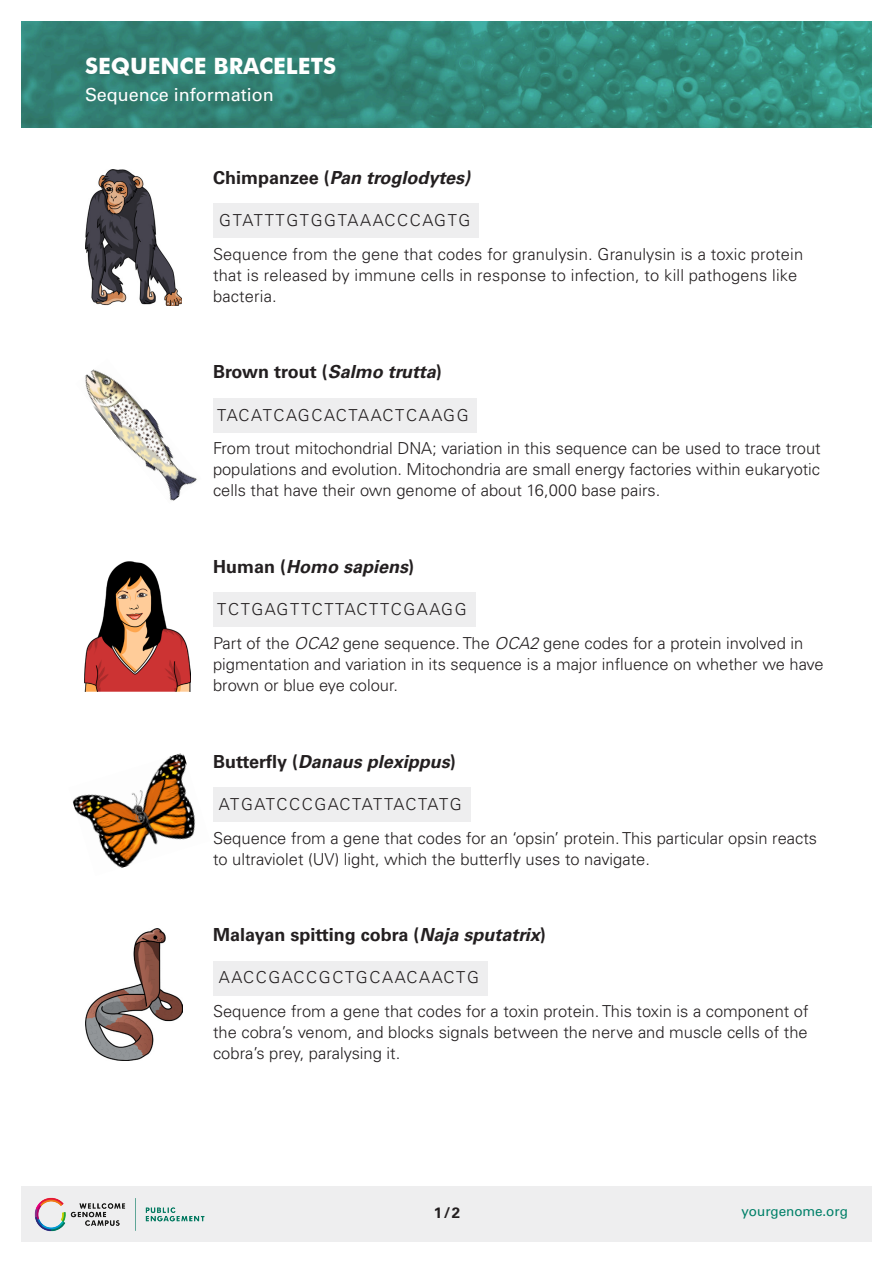
<style>
.page{position:relative;width:893px;height:1263px;background:#fff}
.page>*{position:absolute;margin:0;border:0;box-sizing:border-box;transform-origin:0 0}
.t1{font:700 22.5px "Futura BT";color:#fff}
.Title_3{font:italic 700 18px "Univers";color:#231f20}
.Title_3-2{font:700 18px "Univers";color:#231f20}
.t2{font:18px "Univers";color:#fff}
.Text_1{font:300 16.5px/21px "Univers";color:#231f20}
.Text_1-2{font:300 16.5px "Univers";letter-spacing:.1em;color:#231f20}
.Text_1-3{font:300 16.5px "Univers";letter-spacing:.08em;color:#231f20}
.t3{font:700 15px "Univers";color:#231f20}
.t4{font:13.5px "Univers";letter-spacing:-.005em;color:#008068}
.s1{font-style:normal}
.s2{font-style:italic}
</style>
<div class="page">
<img style="left:21px;top:21px;width:851px;height:107px">
<div style="left:21px;top:1186px;width:851px;height:56px;background:#eeeeef"></div>
<div style="left:213px;top:204px;width:266px;height:34px;background:#eeeeef"></div>
<div style="left:213px;top:398px;width:263px;height:34px;background:#eeeeef"></div>
<div style="left:213px;top:593px;width:262px;height:34px;background:#eeeeef"></div>
<div style="left:213px;top:788px;width:258px;height:34px;background:#eeeeef"></div>
<div style="left:213px;top:961px;width:274px;height:34px;background:#eeeeef"></div>
<img style="left:35px;top:1197px;width:169px;height:35px">
<img style="left:85px;top:170px;width:97px;height:136px">
<img style="left:85px;top:369px;width:112px;height:132px">
<img style="left:72px;top:753px;width:124px;height:115px">
<img style="left:85px;top:561px;width:105px;height:130px">
<img style="left:85px;top:928px;width:98px;height:132px">
<p class="t1" style="left:85px;top:52px;width:253px">SEQUENCE BRACELETS</p>
<p class="t2" style="left:85px;top:84px;width:190px">Sequence information</p>
<p class="Title_3" style="left:213px;top:167px;width:259px"><span class="s1">Chimpanzee (</span>Pan troglodytes)</p>
<p class="Text_1-2" style="left:219px;top:210px;width:253px">GTATTTGTGGTAAACCCAGTG</p>
<p class="Text_1" style="left:213px;top:243px;width:592px">Sequence from the gene that codes for granulysin. Granulysin is a toxic protein that is released by immune cells in response to infection, to kill pathogens like bacteria.</p>
<p class="Title_3-2" style="left:213px;top:361px;width:230px">Brown trout (<span class="s2">Salmo trutta</span>)</p>
<p class="Text_1-2" style="left:217px;top:405px;width:253px">TACATCAGCACTAACTCAAGG</p>
<p class="Text_1" style="left:213px;top:438px;width:609px;text-align:justify">From trout mitochondrial DNA; variation in this sequence can be used to trace trout populations and evolution. Mitochondria are small energy factories within eukaryotic cells that have their own genome of about 16,000 base pairs.</p>
<p class="Title_3" style="left:213px;top:556px;width:202px"><span class="s1">Human (</span>Homo sapiens<span class="s1">)</span></p>
<p class="Text_1-2" style="left:217px;top:599px;width:251px">TCTGAGTTCTTACTTCGAAGG</p>
<p class="Text_1" style="left:213px;top:633px;width:612px">Part of the <span class="s2">OCA2</span> gene sequence. The <span class="s2">OCA2</span> gene codes for a protein involved in pigmentation and variation in its sequence is a major influence on whether we have brown or blue eye colour.</p>
<p class="Title_3" style="left:213px;top:751px;width:244px"><span class="s1">Butterfly (</span>Danaus plexippus<span class="s1">)</span></p>
<p class="Text_1-3" style="left:219px;top:794px;width:244px">ATGATCCCGACTATTACTATG</p>
<p class="Text_1" style="left:213px;top:827px;width:606px">Sequence from a gene that codes for an ‘opsin’ protein. This particular opsin reacts to ultraviolet (UV) light, which the butterfly uses to navigate.</p>
<p class="Title_3-2" style="left:213px;top:924px;width:334px">Malayan spitting cobra (<span class="s2">Naja sputatrix</span>)</p>
<p class="Text_1-2" style="left:219px;top:968px;width:262px">AACCGACCGCTGCAACAACTG</p>
<p class="Text_1" style="left:213px;top:1001px;width:597px;text-align:justify">Sequence from a gene that codes for a toxin protein. This toxin is a component of the cobra’s venom, and blocks signals between the nerve and muscle cells of the cobra’s prey, paralysing it.</p>
<p class="t3" style="left:434px;top:1204px;width:28px">1/2</p>
<p class="t4" style="left:741px;top:1203px;width:108px">yourgenome.org</p>
</div>
